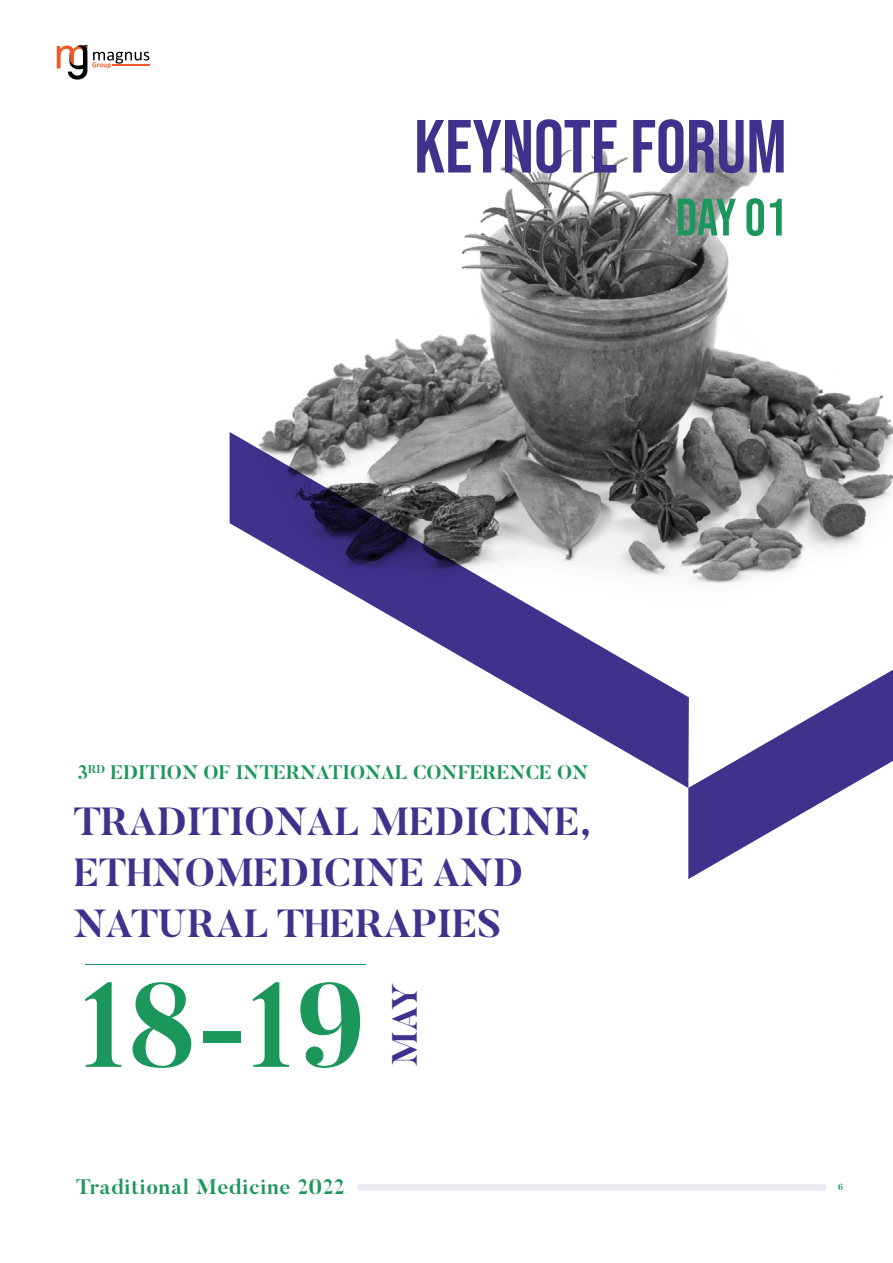
<style>
.page{position:relative;width:893px;height:1263px;background:#fff}
.page>*{position:absolute;margin:0;border:0;box-sizing:border-box;transform-origin:0 0}
.t1{font:700 118.65px "Butler";color:#1b975b}
.t2{font:75px "Bebas Neue";color:#40318c}
.t3{font:52.5px "Bebas Neue";color:#1b975b}
.t4{font:700 39px/51.3px "Butler";color:#40318c}
.t5{font:700 34.8px "Butler";color:#40318c}
.t6{font:700 21px "Butler";letter-spacing:.04em;color:#1b975b}
.t7{font:700 19.5px "Butler";color:#1b975b}
.t8{font:700 9px "Butler";color:#1b975b;scale:.95 1}
</style>
<div class="page">
<img style="left:266px;top:130px;width:627px;height:393px">
<svg style="left:230px;top:432px;width:459px;height:356px"></svg>
<svg style="left:688px;top:523px;width:205px;height:356px"></svg>
<hr style="left:85px;top:964px;width:281px;height:1px;background:#1b975b">
<svg style="left:57px;top:45px;width:92px;height:35px"></svg>
<div style="left:357px;top:1184px;width:469px;height:6px;background:#eceaf3"></div>
<h2 class="t2" style="left:414px;top:105px;width:374px">KEYNOTE FORUM</h2>
<h3 class="t3" style="left:676px;top:188px;width:112px">DAY 01</h3>
<p class="t7" style="left:78px;top:760px;width:512px">3<sup>RD</sup> EDITION OF INTERNATIONAL CONFERENCE ON</p>
<p class="t4" style="left:74px;top:796px;width:518px">TRADITIONAL MEDICINE,<br>ETHNOMEDICINE AND<br>NATURAL THERAPIES</p>
<h1 class="t1" style="left:78px;top:950px;width:288px">18-19</h1>
<p class="t5" style="left:382px;top:1065px;width:84px;rotate:-90deg">MAY</p>
<p class="t6" style="left:76px;top:1173px;width:270px">Traditional Medicine 2022</p>
<p class="t8" style="left:838px;top:1181px;width:7px">6</p>
</div>
